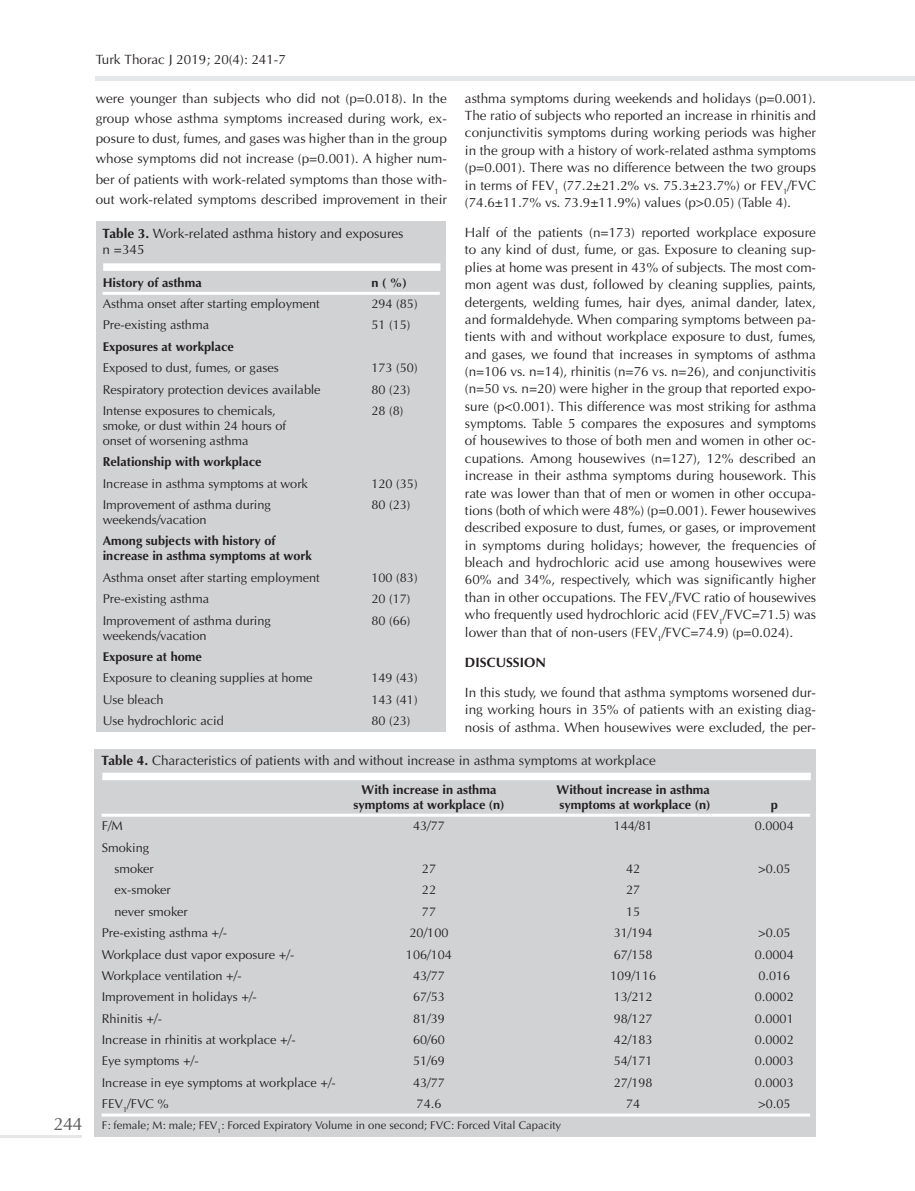
<style>
.page{position:relative;width:915px;height:1191px;background:#fff}
.page>*{position:absolute;margin:0;border:0;box-sizing:border-box;transform-origin:0 0}
.t1{font:18px "Optima Normal Tr";color:#57585a}
.t2{font:13.5px/17.4px "Optima Normal Tr";color:#231f20;text-align:justify}
.t3{font:13.5px "Optima Bold Tr";color:#231f20}
.t4{font:12.75px/15px "Optima Normal Tr";color:#231f20}
.t5{font:12.75px/15px "Optima Bold Tr";color:#231f20}
.t6{font:11.25px "Optima Normal Tr";color:#231f20}
.s1{font-family:"Optima Bold Tr"}
</style>
<div class="page">
<hr style="left:96px;top:77px;width:818px;height:4px;background:#e6e7e9">
<hr style="left:0;top:1135px;width:82px;height:3px;background:#e6e7e9">
<div style="left:95px;top:749px;width:720px;height:388px;background:#d1d2d4"></div>
<div style="left:102px;top:772px;width:708px;height:8px;background:#fff"></div>
<hr style="left:102px;top:813px;width:707px;height:3px;background:#fff">
<hr style="left:102px;top:1113px;width:707px;height:3px;background:#fff">
<div style="left:96px;top:221px;width:349px;height:510px;background:#d1d2d4"></div>
<div style="left:103px;top:263px;width:337px;height:8px;background:#fff"></div>
<hr style="left:102px;top:292px;width:337px;height:3px;background:#fff">
<p class="t1" style="left:54px;top:1113px;width:30px">244</p>
<p class="t2" style="left:96px;top:51px;width:192px">Turk Thorac J 2019; 20(4): 241-7</p>
<p class="t2" style="left:96px;top:88px;width:352px;line-height:20.2px">were younger than subjects who did not (p=0.018). In the group whose asthma symptoms increased during work, ex&shy;posure to dust, fumes, and gases was higher than in the group whose symptoms did not increase (p=0.001). A higher num&shy;ber of patients with work-related symptoms than those with&shy;out work-related symptoms described improvement in their</p>
<p class="t2" style="left:464px;top:89px;width:352px">asthma symptoms during weekends and holidays (p=0.001).<br>The ratio of subjects who reported an increase in rhinitis and conjunctivitis symptoms during working periods was higher in the group with a history of work-related asthma symptoms (p=0.001). There was no difference between the two groups in terms of FEV<sub>1</sub> (77.2±21.2% vs. 75.3±23.7%) or FEV<sub>1</sub>/FVC (74.6±11.7% vs. 73.9±11.9%) values (p&gt;0.05) (Table 4).</p>
<p class="t2" style="left:464px;top:224px;width:352px">Half of the patients (n=173) reported workplace exposure to any kind of dust, fume, or gas. Exposure to cleaning sup&shy;plies at home was present in 43% of subjects. The most com&shy;mon agent was dust, followed by cleaning supplies, paints, detergents, welding fumes, hair dyes, animal dander, latex, and formaldehyde. When comparing symptoms between pa&shy;tients with and without workplace exposure to dust, fumes, and gases, we found that increases in symptoms of asthma (n=106 vs. n=14), rhinitis (n=76 vs. n=26), and conjunctivitis (n=50 vs. n=20) were higher in the group that reported expo&shy;sure (p&lt;0.001). This difference was most striking for asthma symptoms. Table 5 compares the exposures and symptoms of housewives to those of both men and women in other oc&shy;cupations. Among housewives (n=127), 12% described an increase in their asthma symptoms during housework. This rate was lower than that of men or women in other occupa&shy;tions (both of which were 48%) (p=0.001). Fewer housewives described exposure to dust, fumes, or gases, or improvement in symptoms during holidays; however, the frequencies of bleach and hydrochloric acid use among housewives were 60% and 34%, respectively, which was significantly higher than in other occupations. The FEV<sub>1</sub>/FVC ratio of housewives who frequently used hydrochloric acid (FEV<sub>1</sub>/FVC=71.5) was lower than that of non-users (FEV<sub>1</sub>/FVC=74.9) (p=0.024).</p>
<p class="t3" style="left:464px;top:653px;width:82px">DISCUSSION</p>
<p class="t2" style="left:464px;top:683px;width:352px">In this study, we found that asthma symptoms worsened dur&shy;ing working hours in 35% of patients with an existing diag&shy;nosis of asthma. When housewives were excluded, the per-</p>
<p class="t2" style="left:102px;top:225px;width:302px;line-height:16.2px"><span class="s1">Table 3.</span> Work-related asthma history and exposures n =345</p>
<p class="t5" style="left:103px;top:275px;width:100px">History of asthma</p>
<p class="t5" style="left:371px;top:275px;width:37px">n ( %)</p>
<p class="t4" style="left:103px;top:296px;width:218px">Asthma onset after starting employment</p>
<p class="t4" style="left:371px;top:296px;width:48px">294 (85)</p>
<p class="t4" style="left:103px;top:317px;width:108px">Pre-existing asthma</p>
<p class="t4" style="left:371px;top:317px;width:40px">51 (15)</p>
<p class="t5" style="left:103px;top:339px;width:133px">Exposures at workplace</p>
<p class="t4" style="left:103px;top:360px;width:177px">Exposed to dust, fumes, or gases</p>
<p class="t4" style="left:371px;top:360px;width:48px">173 (50)</p>
<p class="t4" style="left:103px;top:382px;width:219px">Respiratory protection devices available</p>
<p class="t4" style="left:371px;top:382px;width:40px">80 (23)</p>
<p class="t4" style="left:103px;top:403px;width:174px">Intense exposures to chemicals,</p>
<p class="t4" style="left:371px;top:403px;width:33px">28 (8)</p>
<p class="t4" style="left:103px;top:418px;width:185px">smoke, or dust within 24 hours of onset of worsening asthma</p>
<p class="t5" style="left:103px;top:454px;width:160px">Relationship with workplace</p>
<p class="t4" style="left:103px;top:476px;width:207px">Increase in asthma symptoms at work</p>
<p class="t4" style="left:371px;top:476px;width:48px">120 (35)</p>
<p class="t4" style="left:103px;top:497px;width:170px">Improvement of asthma during</p>
<p class="t4" style="left:371px;top:497px;width:40px">80 (23)</p>
<p class="t4" style="left:103px;top:512px;width:105px">weekends/vacation</p>
<p class="t5" style="left:103px;top:533px;width:210px">Among subjects with history of increase in asthma symptoms at work</p>
<p class="t4" style="left:103px;top:570px;width:218px">Asthma onset after starting employment</p>
<p class="t4" style="left:371px;top:570px;width:48px">100 (83)</p>
<p class="t4" style="left:103px;top:591px;width:108px">Pre-existing asthma</p>
<p class="t4" style="left:371px;top:591px;width:40px">20 (17)</p>
<p class="t4" style="left:103px;top:613px;width:170px">Improvement of asthma during</p>
<p class="t4" style="left:371px;top:613px;width:40px">80 (66)</p>
<p class="t4" style="left:103px;top:628px;width:105px">weekends/vacation</p>
<p class="t5" style="left:103px;top:649px;width:101px">Exposure at home</p>
<p class="t4" style="left:103px;top:670px;width:211px">Exposure to cleaning supplies at home</p>
<p class="t4" style="left:371px;top:670px;width:48px">149 (43)</p>
<p class="t4" style="left:103px;top:692px;width:62px">Use bleach</p>
<p class="t4" style="left:371px;top:692px;width:48px">143 (41)</p>
<p class="t4" style="left:103px;top:713px;width:122px">Use hydrochloric acid</p>
<p class="t4" style="left:371px;top:713px;width:40px">80 (23)</p>
<p class="t2" style="left:102px;top:751px;width:555px"><span class="s1">Table 4.</span> Characteristics of patients with and without increase in asthma symptoms at workplace</p>
<p class="t5" style="left:361px;top:782px;width:136px">With increase in asthma</p>
<p class="t5" style="left:556px;top:782px;width:155px">Without increase in asthma</p>
<p class="t5" style="left:353px;top:797px;width:152px">symptoms at workplace (n)</p>
<p class="t5" style="left:559px;top:797px;width:152px">symptoms at workplace (n)</p>
<p class="t5" style="left:770px;top:797px;width:9px">p</p>
<p class="t4" style="left:102px;top:818px;width:23px">F/M</p>
<p class="t4" style="left:413px;top:818px;width:33px">43/77</p>
<p class="t4" style="left:613px;top:818px;width:40px">144/81</p>
<p class="t4" style="left:754px;top:818px;width:40px">0.0004</p>
<p class="t4" style="left:102px;top:839px;width:49px">Smoking</p>
<p class="t4" style="left:114px;top:861px;width:41px">smoker</p>
<p class="t4" style="left:422px;top:861px;width:16px">27</p>
<p class="t4" style="left:626px;top:861px;width:16px">42</p>
<p class="t4" style="left:757px;top:861px;width:34px">&gt;0.05</p>
<p class="t4" style="left:114px;top:882px;width:58px">ex-smoker</p>
<p class="t4" style="left:422px;top:882px;width:16px">22</p>
<p class="t4" style="left:626px;top:882px;width:16px">27</p>
<p class="t4" style="left:114px;top:904px;width:75px">never smoker</p>
<p class="t4" style="left:422px;top:904px;width:16px">77</p>
<p class="t4" style="left:626px;top:904px;width:16px">15</p>
<p class="t4" style="left:102px;top:925px;width:127px">Pre-existing asthma +/-</p>
<p class="t4" style="left:409px;top:925px;width:40px">20/100</p>
<p class="t4" style="left:613px;top:925px;width:40px">31/194</p>
<p class="t4" style="left:757px;top:925px;width:34px">&gt;0.05</p>
<p class="t4" style="left:102px;top:946px;width:194px">Workplace dust vapor exposure +/-</p>
<p class="t4" style="left:406px;top:946px;width:48px">106/104</p>
<p class="t4" style="left:613px;top:946px;width:40px">67/158</p>
<p class="t4" style="left:754px;top:946px;width:40px">0.0004</p>
<p class="t4" style="left:102px;top:968px;width:141px">Workplace ventilation +/-</p>
<p class="t4" style="left:413px;top:968px;width:33px">43/77</p>
<p class="t4" style="left:610px;top:968px;width:48px">109/116</p>
<p class="t4" style="left:758px;top:968px;width:33px">0.016</p>
<p class="t4" style="left:102px;top:989px;width:157px">Improvement in holidays +/-</p>
<p class="t4" style="left:413px;top:989px;width:33px">67/53</p>
<p class="t4" style="left:613px;top:989px;width:40px">13/212</p>
<p class="t4" style="left:754px;top:989px;width:40px">0.0002</p>
<p class="t4" style="left:102px;top:1011px;width:62px">Rhinitis +/-</p>
<p class="t4" style="left:413px;top:1011px;width:33px">81/39</p>
<p class="t4" style="left:613px;top:1011px;width:40px">98/127</p>
<p class="t4" style="left:754px;top:1011px;width:40px">0.0001</p>
<p class="t4" style="left:102px;top:1032px;width:195px">Increase in rhinitis at workplace +/-</p>
<p class="t4" style="left:413px;top:1032px;width:33px">60/60</p>
<p class="t4" style="left:613px;top:1032px;width:40px">42/183</p>
<p class="t4" style="left:754px;top:1032px;width:40px">0.0002</p>
<p class="t4" style="left:102px;top:1053px;width:98px">Eye symptoms +/-</p>
<p class="t4" style="left:413px;top:1053px;width:33px">51/69</p>
<p class="t4" style="left:613px;top:1053px;width:40px">54/171</p>
<p class="t4" style="left:754px;top:1053px;width:40px">0.0003</p>
<p class="t4" style="left:102px;top:1075px;width:235px">Increase in eye symptoms at workplace +/-</p>
<p class="t4" style="left:413px;top:1075px;width:33px">43/77</p>
<p class="t4" style="left:613px;top:1075px;width:40px">27/198</p>
<p class="t4" style="left:754px;top:1075px;width:40px">0.0003</p>
<p class="t4" style="left:102px;top:1096px;width:69px">FEV<sub>1</sub>/FVC %</p>
<p class="t4" style="left:416px;top:1096px;width:26px">74.6</p>
<p class="t4" style="left:626px;top:1096px;width:16px">74</p>
<p class="t4" style="left:757px;top:1096px;width:34px">&gt;0.05</p>
<p class="t6" style="left:102px;top:1118px;width:461px">F: female; M: male; FEV<sub>1</sub>: Forced Expiratory Volume in one second; FVC: Forced Vital Capacity</p>
</div>
